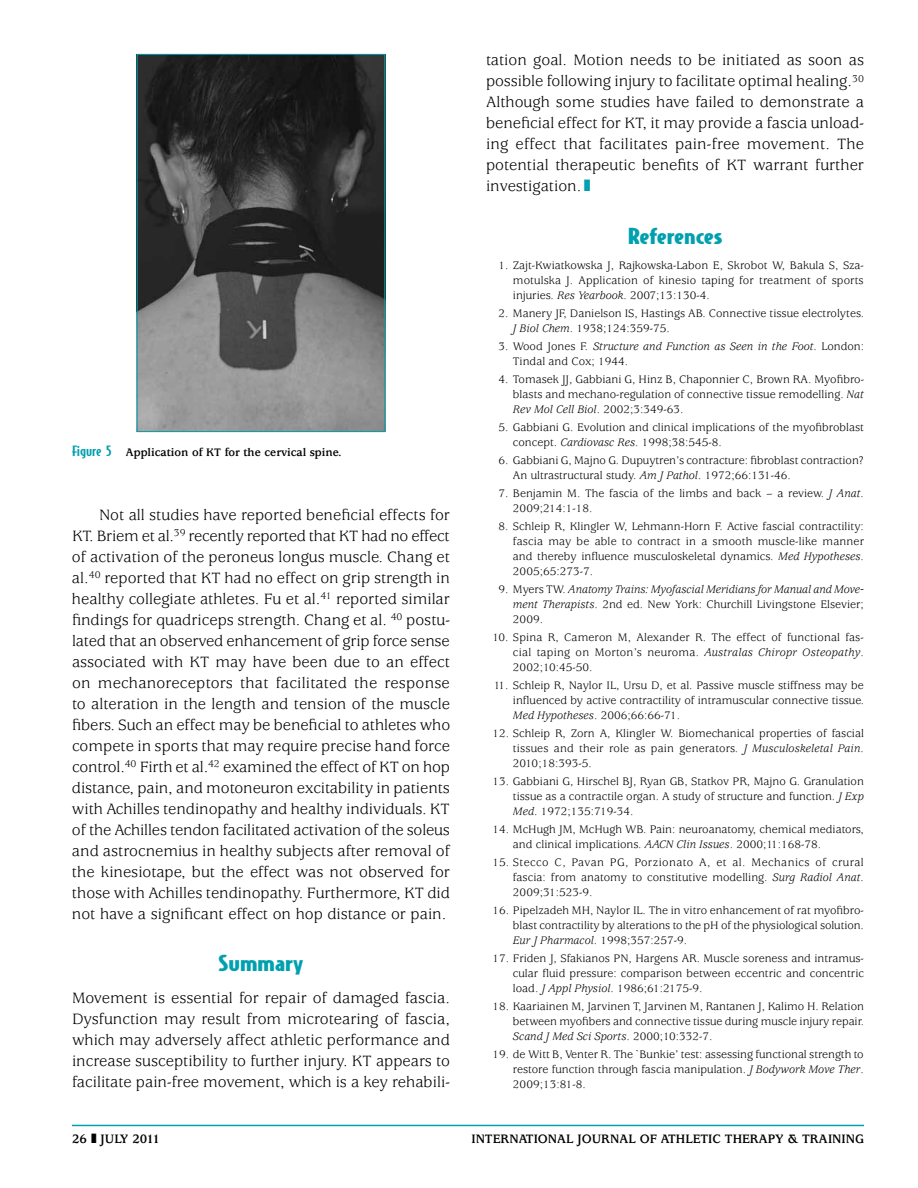
<style>
.page{position:relative;width:918px;height:1188px;background:#fff}
.page>*{position:absolute;margin:0;border:0;box-sizing:border-box;transform-origin:0 0}
.t1{font:900 21px "Bodega Sans";color:#00a0af;scale:1.3 1}
.t2{font:16.5px/21px "Usherwood";color:#000;text-align:justify}
.t3{font:700 13.5px "Usherwood";color:#000}
.t4{font:12px/15px "Usherwood";color:#000;text-align:justify}
.t5{font:italic 12px/15px "Usherwood";letter-spacing:-.005em;color:#000;text-align:justify}
.t6{font:700 12px "Usherwood";color:#000}
.s1{font-family:"Bodega Sans";font-weight:500;font-size:13.5px;color:#00a0af}
.s2{color:#00a0af}
.s3{font-style:italic}
.s4{font-style:normal}
</style>
<div class="page">
<hr style="left:72px;top:1125px;width:792px;height:1px;background:#00a0af">
<img style="left:139px;top:56px;width:244px;height:374px">
<div style="left:137px;top:54px;width:248px;height:378px;border:1px solid #00a0af"></div>
<p class="t6" style="left:72px;top:445px;width:271px"><span class="s1">Figure 5</span> Application of KT for the cervical spine.</p>
<p class="t2" style="left:72px;top:505px;width:380px;text-indent:27px">Not all studies have reported beneficial effects for KT. Briem et al.<sup>39</sup> recently reported that KT had no effect of activation of the peroneus longus muscle. Chang et al.<sup>40</sup> reported that KT had no effect on grip strength in healthy collegiate athletes. Fu et al.<sup>41</sup> reported similar findings for quadriceps strength. Chang et al. <sup>40</sup> postu&shy;lated that an observed enhancement of grip force sense associated with KT may have been due to an effect on mechanoreceptors that facilitated the response to alteration in the length and tension of the muscle fibers. Such an effect may be beneficial to athletes who compete in sports that may require precise hand force control.<sup>40</sup> Firth et al.<sup>42</sup> examined the effect of KT on hop distance, pain, and motoneuron excitability in patients with Achilles tendinopathy and healthy individuals. KT of the Achilles tendon facilitated activation of the soleus and astrocnemius in healthy subjects after removal of the kinesiotape, but the effect was not observed for those with Achilles tendinopathy. Furthermore, KT did not have a significant effect on hop distance or pain.</p>
<h1 class="t1" style="left:219px;top:950px;width:67px">Summary</h1>
<p class="t2" style="left:72px;top:988px;width:379px">Movement is essential for repair of damaged fascia.<br>Dysfunction may result from microtearing of fascia, which may adversely affect athletic performance and increase susceptibility to further injury. KT appears to facilitate pain-free movement, which is a key rehabili-</p>
<p class="t2" style="left:486px;top:50px;width:380px">tation goal. Motion needs to be initiated as soon as possible following injury to facilitate optimal healing.<sup>30<br></sup>Although some studies have failed to demonstrate a beneficial effect for KT, it may provide a fascia unload&shy;ing effect that facilitates pain-free movement. The potential therapeutic benefits of KT warrant further investigation. <span class="s2">❚</span></p>
<h1 class="t1" style="left:628px;top:222px;width:74px">References</h1>
<p class="t4" style="left:513px;top:259px;width:352px;text-indent:-15px">1. Zajt-Kwiatkowska J, Rajkowska-Labon E, Skrobot W, Bakula S, Sza&shy;motulska J. Application of kinesio taping for treatment of sports injuries. <span class="s3">Res Yearbook</span>. 2007;13:130-4.</p>
<p class="t4" style="left:513px;top:307px;width:353px;text-indent:-15px">2. Manery JF, Danielson IS, Hastings AB. Connective tissue electrolytes.<br><span class="s3">J Biol Chem</span>. 1938;124:359-75.</p>
<p class="t4" style="left:513px;top:340px;width:353px;text-indent:-15px">3. Wood Jones F. <span class="s3">Structure and Function as Seen in the Foot</span>. London:<br>Tindal and Cox; 1944.</p>
<p class="t4" style="left:513px;top:373px;width:353px;text-indent:-15px">4. Tomasek JJ, Gabbiani G, Hinz B, Chaponnier C, Brown RA. Myofibro&shy;blasts and mechano-regulation of connective tissue remodelling. <span class="s3">Nat Rev Mol Cell Biol</span>. 2002;3:349-63.</p>
<p class="t4" style="left:513px;top:421px;width:352px;text-indent:-15px">5. Gabbiani G. Evolution and clinical implications of the myofibroblast concept. <span class="s3">Cardiovasc Res</span>. 1998;38:545-8.</p>
<p class="t4" style="left:513px;top:454px;width:352px;text-indent:-15px">6. Gabbiani G, Majno G. Dupuytren’s contracture: fibroblast contraction?<br>An ultrastructural study. <span class="s3">Am J Pathol</span>. 1972;66:131-46.</p>
<p class="t4" style="left:513px;top:487px;width:352px;text-indent:-15px">7. Benjamin M. The fascia of the limbs and back – a review. <span class="s3">J Anat</span>.<br>2009;214:1-18.</p>
<p class="t4" style="left:513px;top:520px;width:353px;text-indent:-15px">8. Schleip R, Klingler W, Lehmann-Horn F. Active fascial contractility: fascia may be able to contract in a smooth muscle-like manner and thereby influence musculoskeletal dynamics. <span class="s3">Med Hypotheses</span>.<br>2005;65:273-7.</p>
<p class="t5" style="left:513px;top:583px;width:353px;text-indent:-15px"><span class="s4">9. Myers TW.</span> Anatomy Trains: Myofascial Meridians for Manual and Move&shy;ment Therapists<span class="s4">. 2nd ed. New York: Churchill Livingstone Elsevier; 2009.</span></p>
<p class="t4" style="left:513px;top:631px;width:352px;text-indent:-21px">10. Spina R, Cameron M, Alexander R. The effect of functional fas&shy;cial taping on Morton’s neuroma. <span class="s3">Australas Chiropr Osteopathy</span>.<br>2002;10:45-50.</p>
<p class="t4" style="left:513px;top:679px;width:353px;text-indent:-19px">11. Schleip R, Naylor IL, Ursu D, et al. Passive muscle stiffness may be influenced by active contractility of intramuscular connective tissue.<br><span class="s3">Med Hypotheses</span>. 2006;66:66-71.</p>
<p class="t4" style="left:513px;top:727px;width:352px;text-indent:-21px">12. Schleip R, Zorn A, Klingler W. Biomechanical properties of fascial tissues and their role as pain generators. <span class="s3">J Musculoskeletal Pain</span>.<br>2010;18:393-5.</p>
<p class="t4" style="left:513px;top:775px;width:352px;text-indent:-21px">13. Gabbiani G, Hirschel BJ, Ryan GB, Statkov PR, Majno G. Granulation tissue as a contractile organ. A study of structure and function. <span class="s3">J Exp Med</span>. 1972;135:719-34.</p>
<p class="t4" style="left:513px;top:823px;width:352px;text-indent:-21px">14. McHugh JM, McHugh WB. Pain: neuroanatomy, chemical mediators, and clinical implications. <span class="s3">AACN Clin Issues</span>. 2000;11:168-78.</p>
<p class="t4" style="left:513px;top:856px;width:352px;text-indent:-21px">15. Stecco C, Pavan PG, Porzionato A, et al. Mechanics of crural fascia: from anatomy to constitutive modelling. <span class="s3">Surg Radiol Anat</span>.<br>2009;31:523-9.</p>
<p class="t4" style="left:513px;top:904px;width:352px;text-indent:-21px">16. Pipelzadeh MH, Naylor IL. The in vitro enhancement of rat myofibro&shy;blast contractility by alterations to the pH of the physiological solution.<br><span class="s3">Eur J Pharmacol</span>. 1998;357:257-9.</p>
<p class="t4" style="left:513px;top:952px;width:353px;text-indent:-21px">17. Friden J, Sfakianos PN, Hargens AR. Muscle soreness and intramus&shy;cular fluid pressure: comparison between eccentric and concentric load. <span class="s3">J Appl Physiol</span>. 1986;61:2175-9.</p>
<p class="t4" style="left:513px;top:1000px;width:353px;text-indent:-21px">18. Kaariainen M, Jarvinen T, Jarvinen M, Rantanen J, Kalimo H. Relation between myofibers and connective tissue during muscle injury repair.<br><span class="s3">Scand J Med Sci Sports</span>. 2000;10:332-7.</p>
<p class="t4" style="left:513px;top:1048px;width:352px;text-indent:-21px">19. de Witt B, Venter R. The `Bunkie’ test: assessing functional strength to restore function through fascia manipulation. <span class="s3">J Bodywork Move Ther</span>.<br>2009;13:81-8.</p>
<p class="t3" style="left:72px;top:1131px;width:90px">26 ❚ JULY 2011</p>
<p class="t3" style="left:471px;top:1131px;width:394px">INTERNATIONAL JOURNAL OF ATHLETIC THERAPY &amp; TRAINING</p>
</div>
